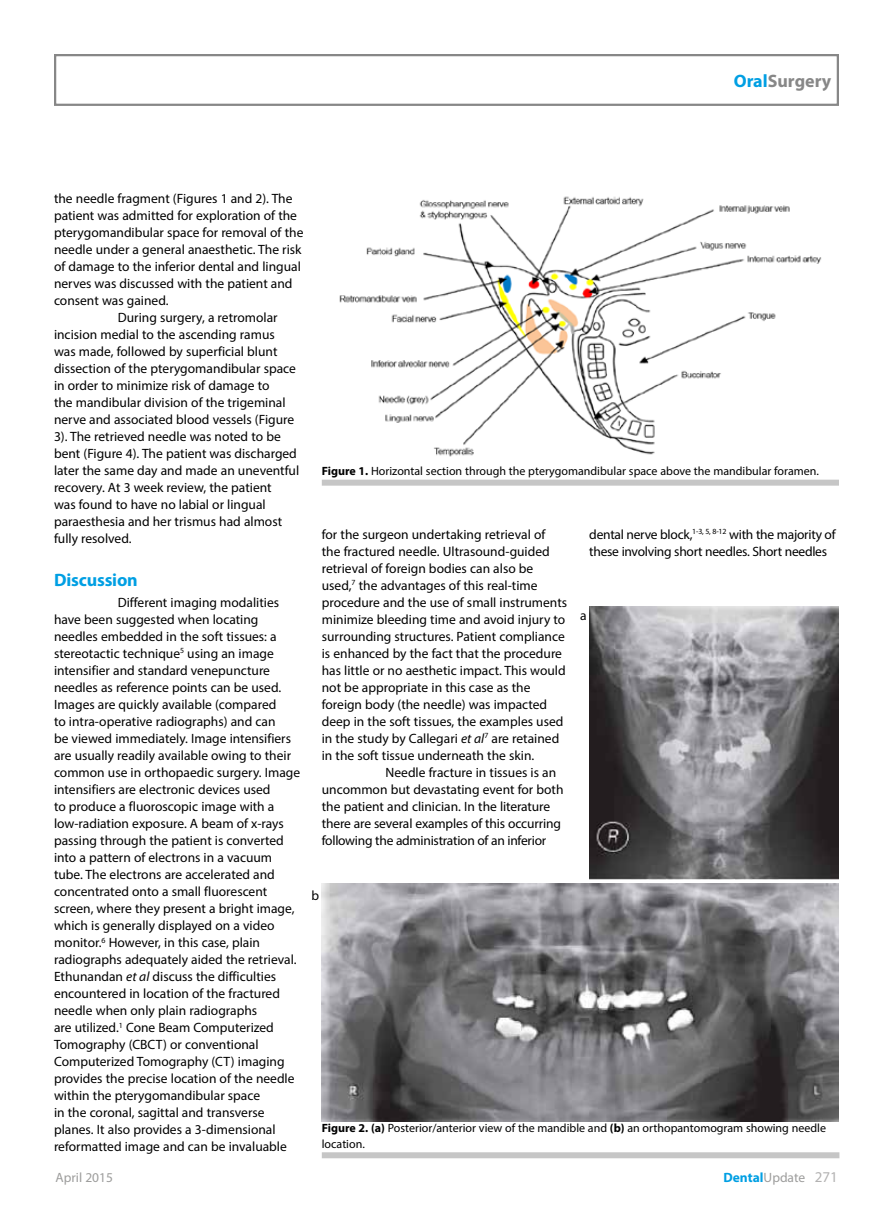
<style>
.page{position:relative;width:893px;height:1212px;background:#fff}
.page>*{position:absolute;margin:0;border:0;box-sizing:border-box;transform-origin:0 0}
.t1{font:700 18px "Myriad Pro";color:#878787}
.t2{font:700 18px "Myriad Pro";letter-spacing:-.01em;color:#009fe3}
.t3{font:13.5px/17px "Myriad Pro";color:#000}
.t4{font:13.5px/17px "Myriad Pro";letter-spacing:-.02em;color:#000}
.t5{font:700 13.5px "Myriad Pro";color:#009fe3}
.t6{font:13.5px "Myriad Pro";color:#9d9d9c}
.t7{font:12px/15.8px "Myriad Pro";color:#000}
.s1{color:#009fe3}
.s2{font-style:italic}
.s3{font-weight:700}
.s4{font-weight:400;color:#9d9d9c}
.s5{font-weight:400;font-size:15px;color:#b3b2b2}
</style>
<div class="page">
<div style="left:54px;top:54px;width:785px;height:52px;border:2px solid #878787"></div>
<img style="left:339px;top:196px;width:483px;height:261px">
<div style="left:322px;top:480px;width:517px;height:6px;background:#c6c6c6"></div>
<img style="left:589px;top:606px;width:249px;height:273px">
<img style="left:322px;top:884px;width:517px;height:237px">
<div style="left:322px;top:1152px;width:517px;height:6px;background:#c6c6c6"></div>
<h1 class="t1" style="left:734px;top:69px;width:99px"><span class="s1">Oral</span>Surgery</h1>
<p class="t3" style="left:54px;top:190px;width:240px">the needle fragment (Figures 1 and 2). The</p>
<p class="t3" style="left:54px;top:207px;width:245px">patient was admitted for exploration of the</p>
<p class="t3" style="left:54px;top:224px;width:251px">pterygomandibular space for removal of the</p>
<p class="t3" style="left:54px;top:241px;width:249px">needle under a general anaesthetic. The risk</p>
<p class="t3" style="left:54px;top:258px;width:248px">of damage to the inferior dental and lingual</p>
<p class="t3" style="left:54px;top:275px;width:240px">nerves was discussed with the patient and</p>
<p class="t3" style="left:54px;top:292px;width:116px">consent was gained.</p>
<p class="t3" style="left:118px;top:309px;width:161px">During surgery, a retromolar</p>
<p class="t3" style="left:54px;top:326px;width:222px">incision medial to the ascending ramus</p>
<p class="t3" style="left:54px;top:343px;width:225px">was made, followed by superficial blunt</p>
<p class="t3" style="left:54px;top:360px;width:243px">dissection of the pterygomandibular space</p>
<p class="t3" style="left:54px;top:377px;width:217px">in order to minimize risk of damage to</p>
<p class="t3" style="left:54px;top:394px;width:233px">the mandibular division of the trigeminal</p>
<p class="t3" style="left:54px;top:411px;width:242px">nerve and associated blood vessels (Figure</p>
<p class="t3" style="left:54px;top:428px;width:228px">3). The retrieved needle was noted to be</p>
<p class="t3" style="left:54px;top:445px;width:244px">bent (Figure 4). The patient was discharged</p>
<p class="t3" style="left:54px;top:462px;width:247px">later the same day and made an uneventful</p>
<p class="t3" style="left:54px;top:479px;width:219px">recovery. At 3 week review, the patient</p>
<p class="t3" style="left:54px;top:496px;width:213px">was found to have no labial or lingual</p>
<p class="t3" style="left:54px;top:513px;width:230px">paraesthesia and her trismus had almost</p>
<p class="t3" style="left:54px;top:530px;width:79px">fully resolved.</p>
<h1 class="t2" style="left:54px;top:568px;width:85px">Discussion</h1>
<p class="t3" style="left:54px;top:594px;width:248px;text-indent:64px">Different imaging modalities have been suggested when locating needles embedded in the soft tissues: a stereotactic technique<sup>5</sup> using an image intensifier and standard venepuncture needles as reference points can be used.<br>Images are quickly available (compared<br>to intra-operative radiographs) and can<br>be viewed immediately. Image intensifiers are usually readily available owing to their common use in orthopaedic surgery. Image intensifiers are electronic devices used<br>to produce a fluoroscopic image with a low-radiation exposure. A beam of x-rays passing through the patient is converted into a pattern of electrons in a vacuum tube. The electrons are accelerated and concentrated onto a small fluorescent screen, where they present a bright image, which is generally displayed on a video monitor.<sup>6</sup> However, in this case, plain radiographs adequately aided the retrieval.<br>Ethunandan <span class="s2">et al</span> discuss the difficulties encountered in location of the fractured needle when only plain radiographs<br>are utilized.<sup>1</sup> Cone Beam Computerized Tomography (CBCT) or conventional Computerized Tomography (CT) imaging provides the precise location of the needle within the pterygomandibular space<br>in the coronal, sagittal and transverse planes. It also provides a 3-dimensional reformatted image and can be invaluable</p>
<p class="t7" style="left:322px;top:463px;width:499px"><span class="s3">Figure 1.</span> Horizontal section through the pterygomandibular space above the mandibular foramen.</p>
<p class="t3" style="left:322px;top:526px;width:225px">for the surgeon undertaking retrieval of</p>
<p class="t3" style="left:322px;top:543px;width:229px">the fractured needle. Ultrasound-guided</p>
<p class="t3" style="left:322px;top:560px;width:213px">retrieval of foreign bodies can also be</p>
<p class="t3" style="left:322px;top:577px;width:217px">used,<sup>7</sup> the advantages of this real-time</p>
<p class="t3" style="left:322px;top:594px;width:247px">procedure and the use of small instruments</p>
<p class="t3" style="left:322px;top:611px;width:245px">minimize bleeding time and avoid injury to</p>
<p class="t3" style="left:322px;top:628px;width:244px">surrounding structures. Patient compliance</p>
<p class="t3" style="left:322px;top:645px;width:242px">is enhanced by the fact that the procedure</p>
<p class="t3" style="left:322px;top:662px;width:245px">has little or no aesthetic impact. This would</p>
<p class="t3" style="left:322px;top:679px;width:210px">not be appropriate in this case as the</p>
<p class="t3" style="left:322px;top:696px;width:227px">foreign body (the needle) was impacted</p>
<p class="t3" style="left:322px;top:713px;width:243px">deep in the soft tissues, the examples used</p>
<p class="t3" style="left:322px;top:730px;width:239px">in the study by Callegari <span class="s2">et al</span><sup>7</sup> are retained</p>
<p class="t3" style="left:322px;top:747px;width:214px">in the soft tissue underneath the skin.</p>
<p class="t3" style="left:386px;top:764px;width:172px">Needle fracture in tissues is an</p>
<p class="t3" style="left:322px;top:781px;width:243px">uncommon but devastating event for both</p>
<p class="t3" style="left:322px;top:798px;width:230px">the patient and clinician. In the literature</p>
<p class="t3" style="left:322px;top:815px;width:241px">there are several examples of this occurring</p>
<p class="t4" style="left:322px;top:832px;width:226px">following the administration of an inferior</p>
<p class="t4" style="left:589px;top:526px;width:248px">dental nerve block,<sup>1-3,</sup> <sup>5,</sup> <sup>8-12</sup> with the majority of these involving short needles. Short needles</p>
<p class="t3" style="left:580px;top:606px;width:8px">a</p>
<p class="t3" style="left:312px;top:887px;width:9px">b</p>
<p class="t7" style="left:322px;top:1120px;width:506px"><span class="s3">Figure 2. (a)</span> Posterior/anterior view of the mandible and <span class="s3">(b)</span> an orthopantomogram showing needle location.</p>
<p class="t6" style="left:56px;top:1168px;width:59px">April 2015</p>
<p class="t5" style="left:723px;top:1168px;width:116px">Dental<span class="s4">Update</span> <span class="s5">271</span></p>
</div>
